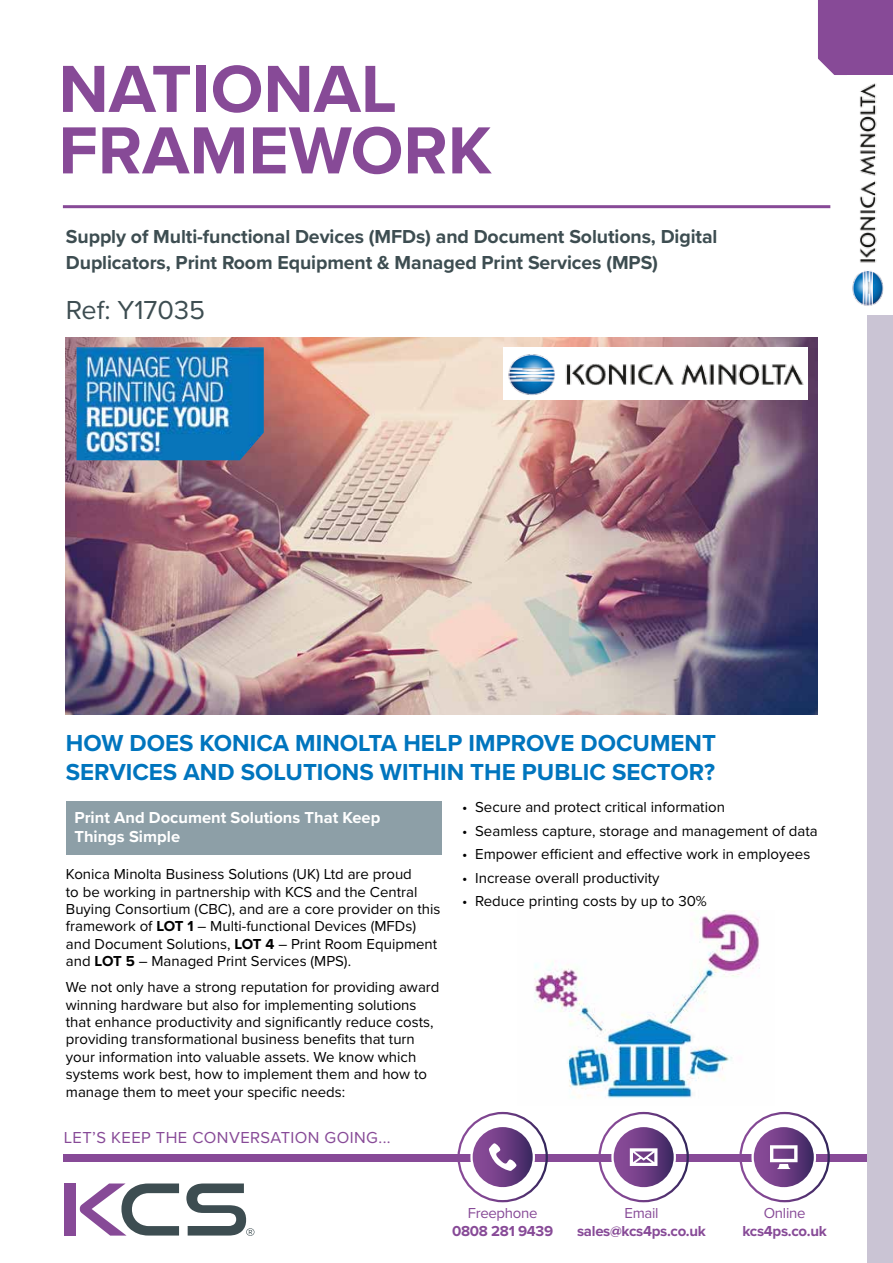
<style>
.page{position:relative;width:893px;height:1263px;background:#fff}
.page>*{position:absolute;margin:0;border:0;box-sizing:border-box;transform-origin:0 0}
.t1{font:700 69px/61.5px "Proxima Nova";color:#874a97}
.t2{font:27px "Proxima Nova";color:#3d4d51}
.t3{font:700 24px/28.8px "Proxima Nova";color:#0075be}
.t4{font:700 19.5px/25.5px "Proxima Nova";letter-spacing:-.005em;color:#3d4d51}
.t5{font:700 16.5px/19.8px "Proxima Nova";color:#fff}
.t6{font:16.5px "Proxima Nova";letter-spacing:.025em;color:#874a97}
.t7{font:15px/17.4px "Proxima Nova";color:#000}
.t8{font:700 15px "Proxima Nova";letter-spacing:-.02em;color:#874a97}
.t9{font:15px "Proxima Nova";letter-spacing:-.02em;color:#874a97}
.s1{font-weight:700}
</style>
<div class="page">
<div style="left:867px;top:0;width:26px;height:1263px;background:#cac4d4"></div>
<div style="left:818px;top:0;width:75px;height:76px;background:#874a97"></div>
<div style="left:64px;top:1154px;width:803px;height:8px;background:#874a97"></div>
<svg style="left:753px;top:1126px;width:62px;height:62px"></svg>
<div style="left:751px;top:1125px;width:65px;height:64px;border:2px solid #fff;border-radius:50%"></div>
<svg style="left:770px;top:1145px;width:27px;height:24px"></svg>
<div style="left:739px;top:1112px;width:91px;height:90px;border:2px solid #fff;border-radius:50%"></div>
<svg style="left:471px;top:1126px;width:63px;height:62px"></svg>
<div style="left:470px;top:1125px;width:65px;height:64px;border:2px solid #fff;border-radius:50%"></div>
<svg style="left:489px;top:1143px;width:27px;height:28px"></svg>
<div style="left:457px;top:1112px;width:91px;height:90px;border:2px solid #fff;border-radius:50%"></div>
<svg style="left:612px;top:1126px;width:63px;height:62px"></svg>
<div style="left:611px;top:1125px;width:65px;height:64px;border:2px solid #fff;border-radius:50%"></div>
<svg style="left:630px;top:1148px;width:27px;height:18px"></svg>
<div style="left:598px;top:1112px;width:91px;height:90px;border:2px solid #fff;border-radius:50%"></div>
<svg style="left:186px;top:1183px;width:68px;height:53px"></svg>
<div style="left:64px;top:1183px;width:11px;height:52px;background:#874a97"></div>
<svg style="left:80px;top:1183px;width:99px;height:52px"></svg>
<div style="left:838px;top:76px;width:55px;height:239px;background:#fff"></div>
<hr style="left:63px;top:205px;width:767px;height:3px;background:#874a97">
<img style="left:66px;top:337px;width:751px;height:377px">
<img style="left:504px;top:347px;width:304px;height:53px">
<div style="left:66px;top:801px;width:375px;height:53px;background:#8d9fa7"></div>
<img style="left:852px;top:83px;width:32px;height:223px">
<img style="left:77px;top:347px;width:187px;height:113px">
<img style="left:534px;top:910px;width:226px;height:189px">
<h1 class="t1" style="left:58px;top:57px;width:435px">NATIONAL<br>FRAMEWORK</h1>
<h3 class="t4" style="left:66px;top:224px;width:653px">Supply of Multi-functional Devices (MFDs) and Document Solutions, Digital<br>Duplicators, Print Room Equipment &amp; Managed Print Services (MPS)</h3>
<h2 class="t2" style="left:66px;top:290px;width:141px">Ref: Y17035</h2>
<h3 class="t3" style="left:66px;top:728px;width:652px">HOW DOES KONICA MINOLTA HELP IMPROVE DOCUMENT<br>SERVICES AND SOLUTIONS WITHIN THE PUBLIC SECTOR?</h3>
<p class="t5" style="left:74px;top:807px;width:307px">Print And Document Solutions That Keep<br>Things Simple</p>
<p class="t7" style="left:66px;top:865px;width:376px">Konica Minolta Business Solutions (UK) Ltd are proud<br>to be working in partnership with KCS and the Central Buying Consortium (CBC), and are a core provider on this framework of <span class="s1">LOT 1</span> – Multi-functional Devices (MFDs) and Document Solutions, <span class="s1">LOT 4</span> – Print Room Equipment and <span class="s1">LOT 5</span> – Managed Print Services (MPS).</p>
<p class="t7" style="left:66px;top:978px;width:375px">We not only have a strong reputation for providing award winning hardware but also for implementing solutions that enhance productivity and significantly reduce costs, providing transformational business benefits that turn your information into valuable assets. We know which systems work best, how to implement them and how to manage them to meet your specific needs:</p>
<p class="t6" style="left:64px;top:1126px;width:328px">LET’S KEEP THE CONVERSATION GOING...</p>
<p class="t7" style="left:462px;top:798px;width:264px">• Secure and protect critical information</p>
<p class="t7" style="left:462px;top:821px;width:357px">• Seamless capture, storage and management of data</p>
<p class="t7" style="left:462px;top:845px;width:350px">• Empower efficient and effective work in employees</p>
<p class="t7" style="left:462px;top:868px;width:199px">• Increase overall productivity</p>
<p class="t7" style="left:462px;top:891px;width:246px">• Reduce printing costs by up to 30%</p>
<p class="t9" style="left:468px;top:1201px;width:71px">Freephone</p>
<p class="t8" style="left:452px;top:1219px;width:103px">0808 281 9439</p>
<p class="t9" style="left:624px;top:1201px;width:36px">Email</p>
<p class="t8" style="left:577px;top:1219px;width:130px">sales@kcs4ps.co.uk</p>
<p class="t9" style="left:764px;top:1201px;width:43px">Online</p>
<p class="t8" style="left:742px;top:1219px;width:86px">kcs4ps.co.uk</p>
</div>
